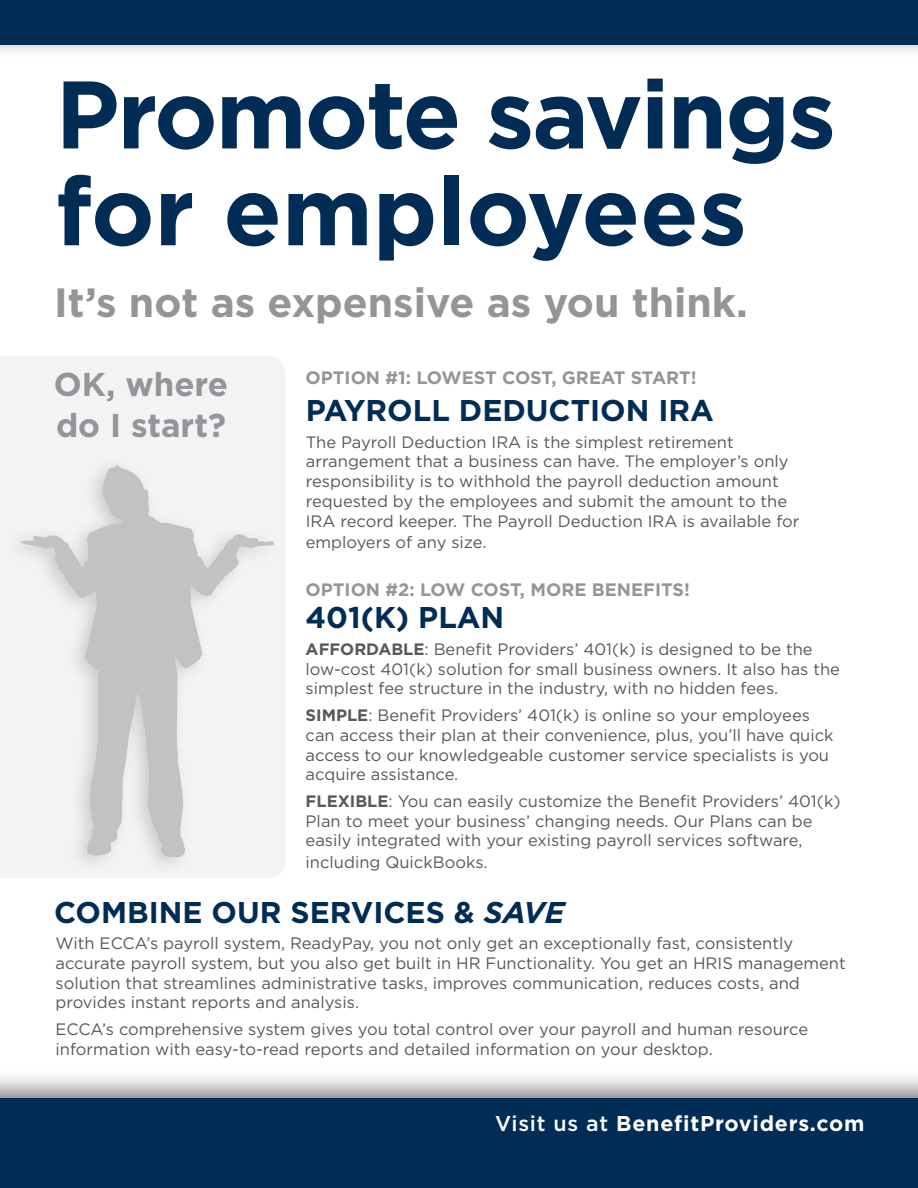
<style>
.page{position:relative;width:918px;height:1188px;background:#fff}
.page>*{position:absolute;margin:0;border:0;box-sizing:border-box;transform-origin:0 0}
.t1{font:700 95.7px/96.8px "Gotham";letter-spacing:-.02em;color:#002c56}
.t2{font:700 40.8px "Gotham";color:#939598}
.t3{font:700 33px/41.4px "Gotham";color:#939598}
.t4{font:700 30px "Gotham";color:#002c56}
.t5{font:700 21.45px "Gotham";letter-spacing:.035em;color:#fff}
.t6{font:700 18px "Gotham";color:#939598}
.t7{font:16.5px/19.8px "Gotham";color:#57585a}
.s1{font-weight:700}
.s2{font-style:italic}
.s3{font-weight:500}
</style>
<div class="page">
<div style="left:0;top:1069px;width:918px;height:119px;background:#231f20;opacity:.6"></div>
<div style="left:0;top:1098px;width:918px;height:90px;background:#002c56"></div>
<div style="left:0;top:0;width:918px;height:60px;background:#231f20;opacity:.6"></div>
<div style="left:0;top:0;width:918px;height:44px;background:#002c56"></div>
<div style="left:0;top:357px;width:285px;height:521px;background:#f2f3f4"></div>
<div style="left:2px;top:456px;width:280px;height:419px;background:#f2f3f4"></div>
<img style="left:20px;top:465px;width:254px;height:394px">
<h1 class="t1" style="left:56px;top:66px;width:782px">Promote savings for employees</h1>
<h2 class="t2" style="left:54px;top:275px;width:695px">It’s not as expensive as you think.</h2>
<h3 class="t3" style="left:54px;top:363px;width:176px">OK, where do I start?</h3>
<p class="t6" style="left:306px;top:365px;width:393px">OPTION #1: LOWEST COST, GREAT START!</p>
<h3 class="t4" style="left:306px;top:390px;width:410px">PAYROLL DEDUCTION IRA</h3>
<p class="t7" style="left:306px;top:431px;width:495px">The Payroll Deduction IRA is the simplest retirement arrangement that a business can have. The employer’s only responsibility is to withhold the payroll deduction amount requested by the employees and submit the amount to the IRA record keeper. The Payroll Deduction IRA is available for</p>
<p class="t7" style="left:306px;top:532px;width:182px">employers of any size.</p>
<p class="t6" style="left:306px;top:577px;width:386px">OPTION #2: LOW COST, MORE BENEFITS!</p>
<h3 class="t4" style="left:306px;top:598px;width:200px">401(K) PLAN</h3>
<p class="t7" style="left:306px;top:639px;width:536px"><span class="s1">AFFORDABLE</span>: Benefit Providers’ 401(k) is designed to be the low-cost 401(k) solution for small business owners. It also has the simplest fee structure in the industry, with no hidden fees.</p>
<p class="t7" style="left:306px;top:705px;width:529px"><span class="s1">SIMPLE</span>: Benefit Providers’ 401(k) is online so your employees can access their plan at their convenience, plus, you’ll have quick access to our knowledgeable customer service specialists is you acquire assistance.</p>
<p class="t7" style="left:306px;top:791px;width:536px"><span class="s1">FLEXIBLE</span>: You can easily customize the Benefit Providers’ 401(k)<br>Plan to meet your business’ changing needs. Our Plans can be easily integrated with your existing payroll services software,</p>
<p class="t7" style="left:306px;top:852px;width:184px">including QuickBooks.</p>
<h3 class="t4" style="left:54px;top:893px;width:512px">COMBINE OUR SERVICES &amp; <span class="s2">SAVE</span></h3>
<p class="t7" style="left:56px;top:933px;width:792px">With ECCA’s payroll system, ReadyPay, you not only get an exceptionally fast, consistently accurate payroll system, but you also get built in HR Functionality. You get an HRIS management solution that streamlines administrative tasks, improves communication, reduces costs, and provides instant reports and analysis.</p>
<p class="t7" style="left:56px;top:1019px;width:754px">ECCA’s comprehensive system gives you total control over your payroll and human resource information with easy-to-read reports and detailed information on your desktop.</p>
<h3 class="t5" style="left:495px;top:1109px;width:371px"><span class="s3">Visit us at</span> BenefitProviders.com</h3>
</div>
